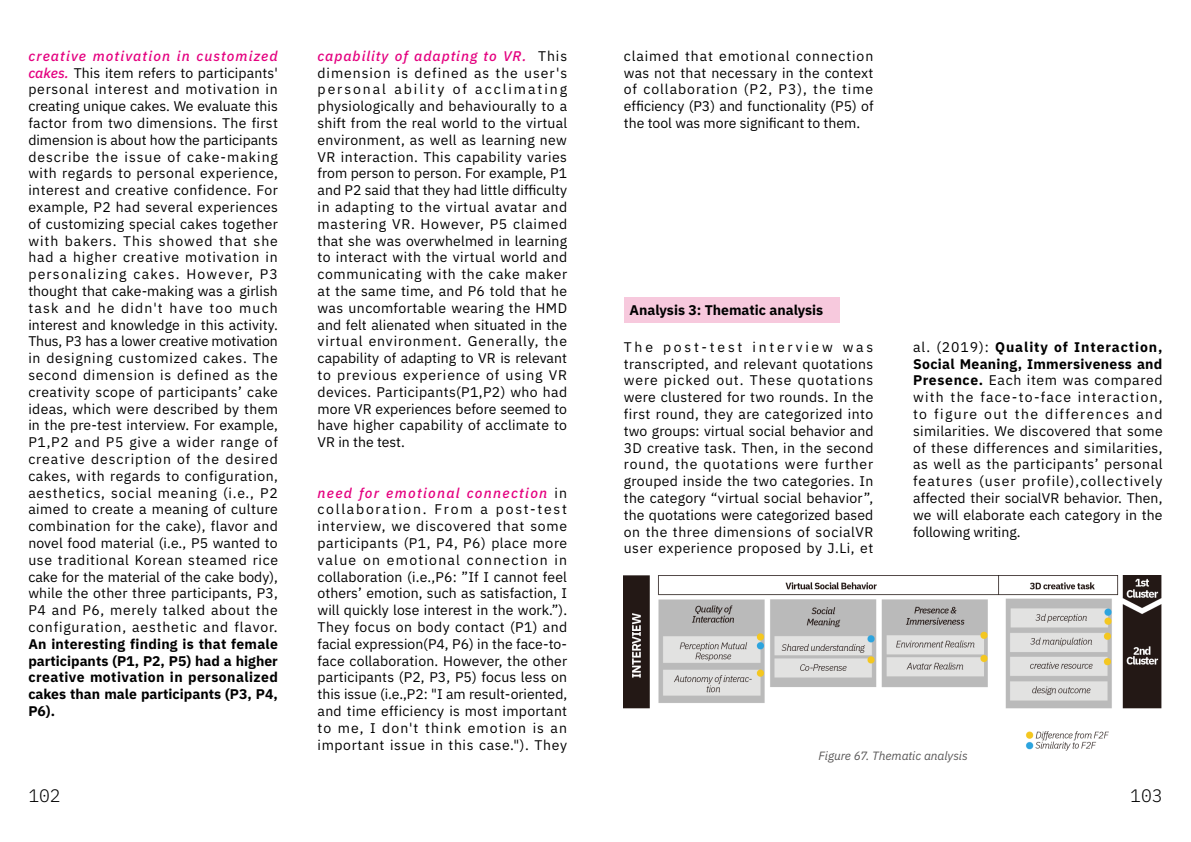
<style>
.page{position:relative;width:1191px;height:842px;background:#fff}
.page>*{position:absolute;margin:0;border:0;box-sizing:border-box;transform-origin:0 0}
.t1{font:300 18px "IBM Plex Mono";color:#000}
.t2{font:14px/16.8px "IBM Plex Sans";letter-spacing:.02em;color:#000;text-align:justify}
.t3{font:700 14px/16.8px "IBM Plex Sans";color:#000;text-align:justify}
.t4{font:italic 12px "IBM Plex Sans";letter-spacing:-.01em;color:#595757}
.s1{font-weight:500;font-style:italic;color:#e4007f}
.s2{font-weight:700}
</style>
<div class="page">
<div style="left:624px;top:297px;width:215px;height:26px;background:#f7c9dd"></div>
<img style="left:624px;top:575px;width:538px;height:175px">
<p class="t2" style="left:28px;top:46px;width:251px"><span class="s1">creative motivation in customized cakes.</span> This item refers to participants' personal interest and motivation in creating unique cakes. We evaluate this factor from two dimensions. The first dimension is about how the participants describe the issue of cake-making with regards to personal experience, interest and creative confidence. For example, P2 had several experiences of customizing special cakes together with bakers. This showed that she had a higher creative motivation in personalizing cakes. However, P3 thought that cake-making was a girlish task and he didn't have too much interest and knowledge in this activity.<br>Thus, P3 has a lower creative motivation in designing customized cakes. The second dimension is defined as the creativity scope of participants’ cake ideas, which were described by them in the pre-test interview. For example, P1,P2 and P5 give a wider range of creative description of the desired cakes, with regards to configuration, aesthetics, social meaning (i.e., P2 aimed to create a meaning of culture combination for the cake), flavor and novel food material (i.e., P5 wanted to use traditional Korean steamed rice cake for the material of the cake body), while the other three participants, P3, P4 and P6, merely talked about the configuration, aesthetic and flavor.</p>
<p class="t3" style="left:28px;top:634px;width:251px">An interesting finding is that female participants (P1, P2, P5) had a higher creative motivation in personalized cakes than male participants (P3, P4, P6).</p>
<p class="t2" style="left:317px;top:46px;width:251px"><span class="s1">capability of adapting to VR.</span> This dimension is defined as the user's personal ability of acclimating physiologically and behaviourally to a shift from the real world to the virtual environment, as well as learning new VR interaction. This capability varies from person to person. For example, P1 and P2 said that they had little difficulty in adapting to the virtual avatar and mastering VR. However, P5 claimed that she was overwhelmed in learning to interact with the virtual world and communicating with the cake maker at the same time, and P6 told that he was uncomfortable wearing the HMD and felt alienated when situated in the virtual environment. Generally, the capability of adapting to VR is relevant to previous experience of using VR devices. Participants(P1,P2) who had more VR experiences before seemed to have higher capability of acclimate to VR in the test.</p>
<p class="t2" style="left:317px;top:483px;width:251px"><span class="s1">need for emotional connection</span> in collaboration. From a post-test interview, we discovered that some participants (P1, P4, P6) place more value on emotional connection in collaboration (i.e.,P6: ”If I cannot feel others’ emotion, such as satisfaction, I will quickly lose interest in the work.”).<br>They focus on body contact (P1) and facial expression(P4, P6) in the face-to&shy;face collaboration. However, the other participants (P2, P3, P5) focus less on this issue (i.e.,P2: "I am result-oriented, and time efficiency is most important to me, I don't think emotion is an important issue in this case."). They</p>
<p class="t2" style="left:624px;top:46px;width:251px">claimed that emotional connection was not that necessary in the context of collaboration (P2, P3), the time efficiency (P3) and functionality (P5) of the tool was more significant to them.</p>
<p class="t3" style="left:629px;top:300px;width:195px">Analysis 3: Thematic analysis</p>
<p class="t2" style="left:624px;top:337px;width:251px">The post-test interview was transcripted, and relevant quotations were picked out. These quotations were clustered for two rounds. In the first round, they are categorized into two groups: virtual social behavior and 3D creative task. Then, in the second round, the quotations were further grouped inside the two categories. In the category “virtual social behavior”, the quotations were categorized based on the three dimensions of socialVR user experience proposed by J.Li, et</p>
<p class="t2" style="left:913px;top:337px;width:251px">al. (2019): <span class="s2">Quality of Interaction, Social Meaning, Immersiveness and Presence.</span> Each item was compared with the face-to-face interaction, to figure out the differences and similarities. We discovered that some of these differences and similarities, as well as the participants’ personal features (user profile),collectively affected their socialVR behavior. Then, we will elaborate each category in the following writing.</p>
<p class="t4" style="left:818px;top:747px;width:151px">Figure 67. Thematic analysis</p>
<p class="t1" style="left:28px;top:782px;width:34px">102</p>
<p class="t1" style="left:1130px;top:782px;width:34px">103</p>
</div>
